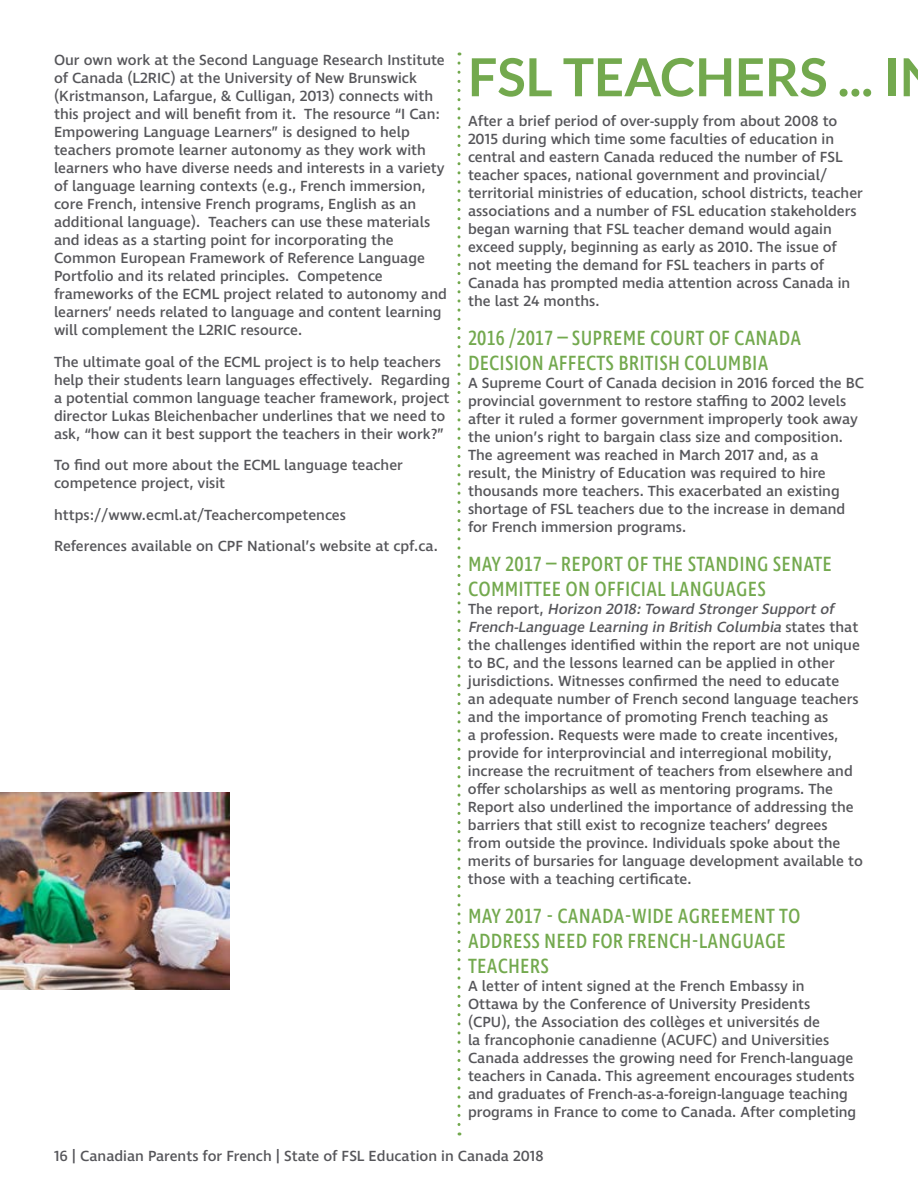
<style>
.page{position:relative;width:918px;height:1188px;background:#fff}
.page>*{position:absolute;margin:0;border:0;box-sizing:border-box;transform-origin:0 0}
.t1{font:700 52.5px "Lato";color:#73a94e}
.t2{font:21px/25.2px "Ingra Cd";letter-spacing:.01em;color:#73a94e}
.t3{font:500 15px/18px "Ingra";color:#56565a}
.s1{font-style:italic}
</style>
<div class="page">
<img style="left:0;top:792px;width:230px;height:198px">
<svg style="left:458px;top:63px;width:2px;height:1073px"></svg>
<p class="t3" style="left:54px;top:52px;width:395px">Our own work at the Second Language Research Institute of Canada (L2RIC) at the University of New Brunswick (Kristmanson, Lafargue, &amp; Culligan, 2013) connects with this project and will benefit from it. The resource “I Can:<br>Empowering Language Learners” is designed to help teachers promote learner autonomy as they work with learners who have diverse needs and interests in a variety of language learning contexts (e.g., French immersion, core French, intensive French programs, English as an additional language). Teachers can use these materials and ideas as a starting point for incorporating the Common European Framework of Reference Language Portfolio and its related principles. Competence frameworks of the ECML project related to autonomy and learners’ needs related to language and content learning will complement the L2RIC resource.</p>
<p class="t3" style="left:54px;top:354px;width:398px">The ultimate goal of the ECML project is to help teachers help their students learn languages effectively. Regarding a potential common language teacher framework, project director Lukas Bleichenbacher underlines that we need to ask, “how can it best support the teachers in their work?”</p>
<p class="t3" style="left:54px;top:457px;width:351px">To find out more about the ECML language teacher competence project, visit</p>
<p class="t3" style="left:54px;top:500px;width:385px;line-height:31.5px">https://www.ecml.at/Teachercompetences<br>References available on CPF National’s website at cpf.ca.</p>
<h1 class="t1" style="left:468px;top:47px;width:433px">FSL TEACHERS ... I</h1>
<p class="t3" style="left:468px;top:113px;width:396px">After a brief period of over-supply from about 2008 to 2015 during which time some faculties of education in central and eastern Canada reduced the number of FSL teacher spaces, national government and provincial/ territorial ministries of education, school districts, teacher associations and a number of FSL education stakeholders began warning that FSL teacher demand would again exceed supply, beginning as early as 2010. The issue of not meeting the demand for FSL teachers in parts of Canada has prompted media attention across Canada in the last 24 months.</p>
<h2 class="t2" style="left:468px;top:326px;width:335px">2016 /2017 – SUPREME COURT OF CANADA<br>DECISION AFFECTS BRITISH COLUMBIA</h2>
<p class="t3" style="left:468px;top:375px;width:397px">A Supreme Court of Canada decision in 2016 forced the BC provincial government to restore staffing to 2002 levels after it ruled a former government improperly took away the union’s right to bargain class size and composition.<br>The agreement was reached in March 2017 and, as a result, the Ministry of Education was required to hire thousands more teachers. This exacerbated an existing shortage of FSL teachers due to the increase in demand for French immersion programs.</p>
<h2 class="t2" style="left:468px;top:552px;width:365px">MAY 2017 – REPORT OF THE STANDING SENATE<br>COMMITTEE ON OFFICIAL LANGUAGES</h2>
<p class="t3" style="left:468px;top:601px;width:396px">T h e r e p o r t , <span class="s1">Horizon 2018:Toward StrongerSupportof French-Language Learning in British Columbia</span> s t a t e s t h a t the challenges identified within the report are not unique to BC, and the lessons learned can be applied in other jurisdictions. Witnesses confirmed the need to educate<br>an adequate number of French second language teachers and the importance of promoting French teaching as<br>a profession. Requests were made to create incentives, provide for interprovincial and interregional mobility, increase the recruitment of teachers from elsewhere and offer scholarships as well as mentoring programs. The Report also underlined the importance of addressing the barriers that still exist to recognize teachers’ degrees from outside the province. Individuals spoke about the merits of bursaries for language development available to those with a teaching certificate.</p>
<h2 class="t2" style="left:468px;top:904px;width:334px">MAY 2017 - CANADA-WIDE AGREEMENT TO<br>ADDRESS NEED FOR FRENCH-LANGUAGE<br>TEACHERS</h2>
<p class="t3" style="left:468px;top:978px;width:390px">A letter of intent signed at the French Embassy in Ottawa by the Conference of University Presidents (CPU), the Association des collèges et universités de<br>la francophonie canadienne (ACUFC) and Universities Canada addresses the growing need for French-language teachers in Canada. This agreement encourages students and graduates of French-as-a-foreign-language teaching programs in France to come to Canada. After completing</p>
<p class="t3" style="left:54px;top:1148px;width:491px">16 | Canadian Parents for French | State of FSL Education in Canada 2018</p>
</div>
